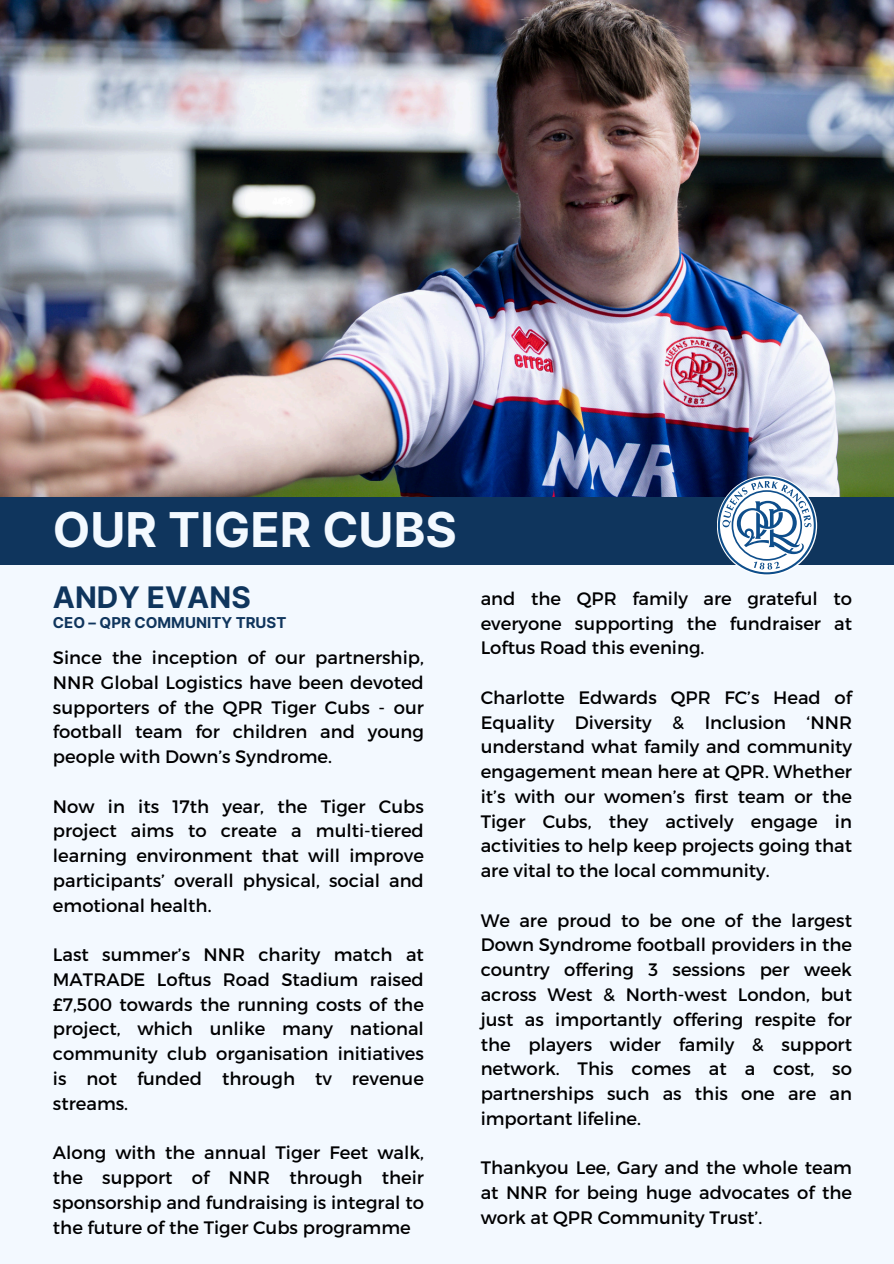
<style>
.page{position:relative;width:894px;height:1264px;background:#fff}
.page>*{position:absolute;margin:0;border:0;box-sizing:border-box;transform-origin:0 0}
.t1{font:700 48px "Inter";color:#f3f9ff}
.t2{font:700 29.7px "Inter";color:#0f355d}
.t3{font:18px/24.8px "Montserrat";color:#000;text-align:justify}
.t4{font:700 15px "Inter";color:#0f355d}
</style>
<div class="page">
<div style="left:0;top:0;width:893px;height:1263px;background:#f3f9ff"></div>
<img style="left:0;top:0;width:893px;height:497px">
<div style="left:0;top:497px;width:893px;height:67px;background:#0f355d"></div>
<svg style="left:717px;top:476px;width:98px;height:98px"></svg>
<p class="t1" style="left:53px;top:500px;width:405px">OUR TIGER CUBS</p>
<h3 class="t2" style="left:53px;top:579px;width:199px">ANDY EVANS</h3>
<h3 class="t4" style="left:53px;top:614px;width:235px">CEO – QPR COMMUNITY TRUST</h3>
<h3 class="t3" style="left:53px;top:644px;width:372px">Since the inception of our partnership, NNR Global Logistics have been devoted supporters of the QPR Tiger Cubs - our football team for children and young people with Down’s Syndrome.</h3>
<h3 class="t3" style="left:53px;top:793px;width:372px">Now in its 17th year, the Tiger Cubs project aims to create a multi-tiered learning environment that will improve participants’ overall physical, social and emotional health.</h3>
<h3 class="t3" style="left:53px;top:941px;width:372px">Last summer’s NNR charity match at MATRADE Loftus Road Stadium raised £7,500 towards the running costs of the project, which unlike many national community club organisation initiatives is not funded through tv revenue streams.</h3>
<h3 class="t3" style="left:53px;top:1139px;width:372px">Along with the annual Tiger Feet walk, the support of NNR through their sponsorship and fundraising is integral to the future of the Tiger Cubs programme</h3>
<h1 class="t3" style="left:480px;top:585px;width:373px">and the QPR family are grateful to everyone supporting the fundraiser at Loftus Road this evening.</h1>
<h2 class="t3" style="left:480px;top:684px;width:373px">Charlotte Edwards QPR FC’s Head of Equality Diversity &amp; Inclusion ‘NNR understand what family and community engagement mean here at QPR. Whether it’s with our women’s first team or the Tiger Cubs, they actively engage in activities to help keep projects going that are vital to the local community.</h2>
<p class="t3" style="left:480px;top:907px;width:373px">We are proud to be one of the largest Down Syndrome football providers in the country offering 3 sessions per week across West &amp; North-west London, but just as importantly offering respite for the players wider family &amp; support network. This comes at a cost, so partnerships such as this one are an important lifeline.</p>
<h3 class="t3" style="left:480px;top:1154px;width:373px">Thankyou Lee, Gary and the whole team at NNR for being huge advocates of the work at QPR Community Trust’.</h3>
</div>
